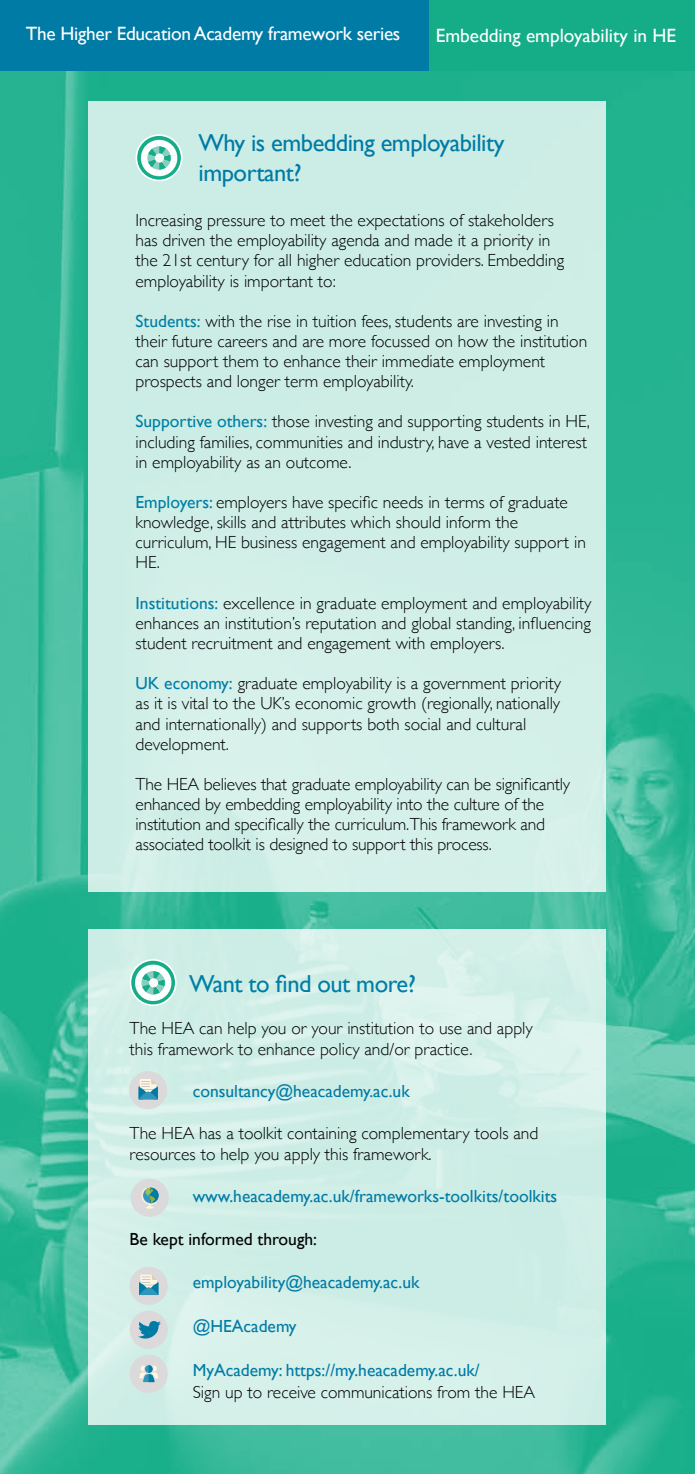
<style>
.page{position:relative;width:695px;height:1474px;background:#fff}
.page>*{position:absolute;margin:0;border:0;box-sizing:border-box;transform-origin:0 0}
.t1{font:24.5px/29.4px "Gill Sans";letter-spacing:-.02em;color:#007ba6}
.t2{font:24.5px "Gill Sans";letter-spacing:-.02em;color:#007ea6}
.t3{font:19.25px "Gill Sans";letter-spacing:-.015em;color:#fff}
.t4{font:300 17.5px/20.1px "Gill Sans";color:#000}
.t5{font:17.5px "Gill Sans";color:#007ba6}
.t6{font:17.5px "Gill Sans";color:#000}
.s1{font-weight:400;color:#007ea6}
</style>
<div class="page">
<img style="left:0;top:71px;width:694px;height:1402px">
<div style="left:89px;top:101px;width:517px;height:790px;background:#ceeee6"></div>
<div style="left:89px;top:928px;width:517px;height:496px;background:linear-gradient(to right,#d3efe8,#d1efe8)"></div>
<div style="left:130px;top:1354px;width:38px;height:38px;background:#dbd9da;border-radius:50%"></div>
<svg style="left:139px;top:1365px;width:19px;height:16px"></svg>
<div style="left:129px;top:1071px;width:38px;height:38px;background:#dbd9da;border-radius:50%"></div>
<svg style="left:139px;top:1079px;width:19px;height:20px"></svg>
<div style="left:130px;top:1266px;width:38px;height:38px;background:#dbd9da;border-radius:50%"></div>
<svg style="left:139px;top:1274px;width:19px;height:20px"></svg>
<div style="left:130px;top:1310px;width:38px;height:38px;background:#dbd9da;border-radius:50%"></div>
<svg style="left:138px;top:1321px;width:23px;height:17px"></svg>
<div style="left:131px;top:1178px;width:38px;height:38px;background:#dbd9da;border-radius:50%"></div>
<svg style="left:141px;top:1187px;width:17px;height:21px"></svg>
<div style="left:27px;top:0;width:667px;height:71px;background:#14ad88"></div>
<div style="left:0;top:0;width:428px;height:71px;background:#007ba6"></div>
<svg style="left:130px;top:959px;width:47px;height:47px"></svg>
<svg style="left:131px;top:960px;width:44px;height:44px"></svg>
<svg style="left:135px;top:964px;width:36px;height:37px"></svg>
<svg style="left:135px;top:134px;width:47px;height:47px"></svg>
<svg style="left:137px;top:136px;width:44px;height:44px"></svg>
<svg style="left:141px;top:140px;width:36px;height:36px"></svg>
<p class="t3" style="left:26px;top:23px;width:376px">The Higher Education Academy framework series</p>
<p class="t3" style="left:435px;top:25px;width:242px">Embedding employability in HE</p>
<h1 class="t1" style="left:198px;top:128px;width:307px">Why is embedding employability important?</h1>
<p class="t4" style="left:135px;top:209px;width:430px">Increasing pressure to meet the expectations of stakeholders has driven the employability agenda and made it a priority in the 21st century for all higher education providers. Embedding employability is important to:</p>
<p class="t4" style="left:135px;top:310px;width:453px"><span class="s1">Students:</span> with the rise in tuition fees, students are investing in their future careers and are more focussed on how the institution can support them to enhance their immediate employment prospects and longer term employability.</p>
<p class="t4" style="left:135px;top:411px;width:455px"><span class="s1">Supportive others:</span> those investing and supporting students in HE, including families, communities and industry, have a vested interest in employability as an outcome.</p>
<p class="t4" style="left:135px;top:491px;width:452px"><span class="s1">Employers:</span> employers have specific needs in terms of graduate knowledge, skills and attributes which should inform the curriculum, HE business engagement and employability support in HE.</p>
<p class="t4" style="left:135px;top:592px;width:457px;text-align:justify"><span class="s1">Institutions:</span> excellence in graduate employment and employability enhances an institution’s reputation and global standing, influencing student recruitment and engagement with employers.</p>
<p class="t4" style="left:135px;top:672px;width:427px"><span class="s1">UK economy:</span> graduate employability is a government priority as it is vital to the UK’s economic growth (regionally, nationally and internationally) and supports both social and cultural development.</p>
<p class="t4" style="left:135px;top:773px;width:436px">The HEA believes that graduate employability can be significantly enhanced by embedding employability into the culture of the institution and specifically the curriculum.This framework and associated toolkit is designed to support this process.</p>
<h1 class="t2" style="left:189px;top:968px;width:228px">Want to find out more?</h1>
<p class="t4" style="left:130px;top:1016px;width:404px;line-height:21px">The HEA can help you or your institution to use and apply this framework to enhance policy and/or practice.</p>
<p class="t5" style="left:193px;top:1080px;width:218px">consultancy@heacademy.ac.uk</p>
<p class="t4" style="left:130px;top:1121px;width:410px;line-height:21px">The HEA has a toolkit containing complementary tools and resources to help you apply this framework.</p>
<p class="t5" style="left:193px;top:1185px;width:366px">www.heacademy.ac.uk/frameworks-toolkits/toolkits</p>
<p class="t6" style="left:130px;top:1228px;width:189px">Be kept informed through:</p>
<p class="t5" style="left:193px;top:1272px;width:228px">employability@heacademy.ac.uk</p>
<p class="t5" style="left:193px;top:1315px;width:105px">@HEAcademy</p>
<p class="t5" style="left:193px;top:1359px;width:288px">MyAcademy: https://my.heacademy.ac.uk/</p>
<p class="t4" style="left:193px;top:1380px;width:344px">Sign up to receive communications from the HEA</p>
</div>
